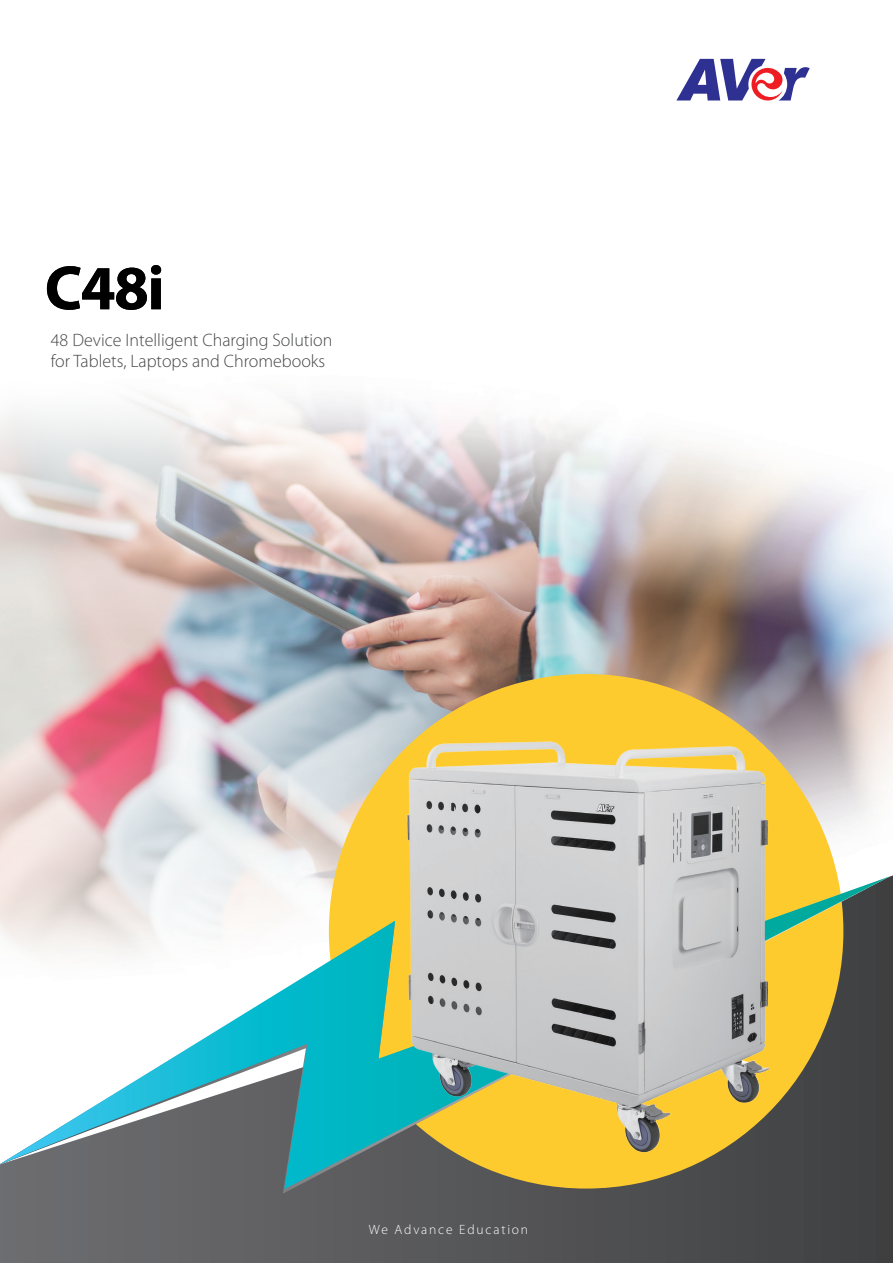
<style>
.page{position:relative;width:893px;height:1263px;background:#fff}
.page>*{position:absolute;margin:0;border:0;box-sizing:border-box;transform-origin:0 0}
.t1{font:700 63px "Myriad Pro";color:#231f20}
.t2{font:300 18px/21px "Myriad Pro";color:#454647}
.t3{font:300 13.5px "Myriad Pro";letter-spacing:.135em;color:#fff}
</style>
<div class="page">
<img style="left:0;top:58px;width:893px;height:817px">
<svg style="left:0;top:875px;width:893px;height:388px"></svg>
<div style="left:329px;top:674px;width:514px;height:514px;background:#fecb2f;border-radius:50%"></div>
<svg style="left:0;top:876px;width:890px;height:313px"></svg>
<img style="left:261px;top:723px;width:632px;height:437px">
<svg style="left:676px;top:59px;width:134px;height:42px"></svg>
<h1 class="t1" style="left:45px;top:247px;width:121px">C48i</h1>
<p class="t2" style="left:51px;top:329px;width:283px">48 Device Intelligent Charging Solution for Tablets, Laptops and Chromebooks</p>
<p class="t3" style="left:369px;top:1222px;width:161px">We Advance Education</p>
</div>
